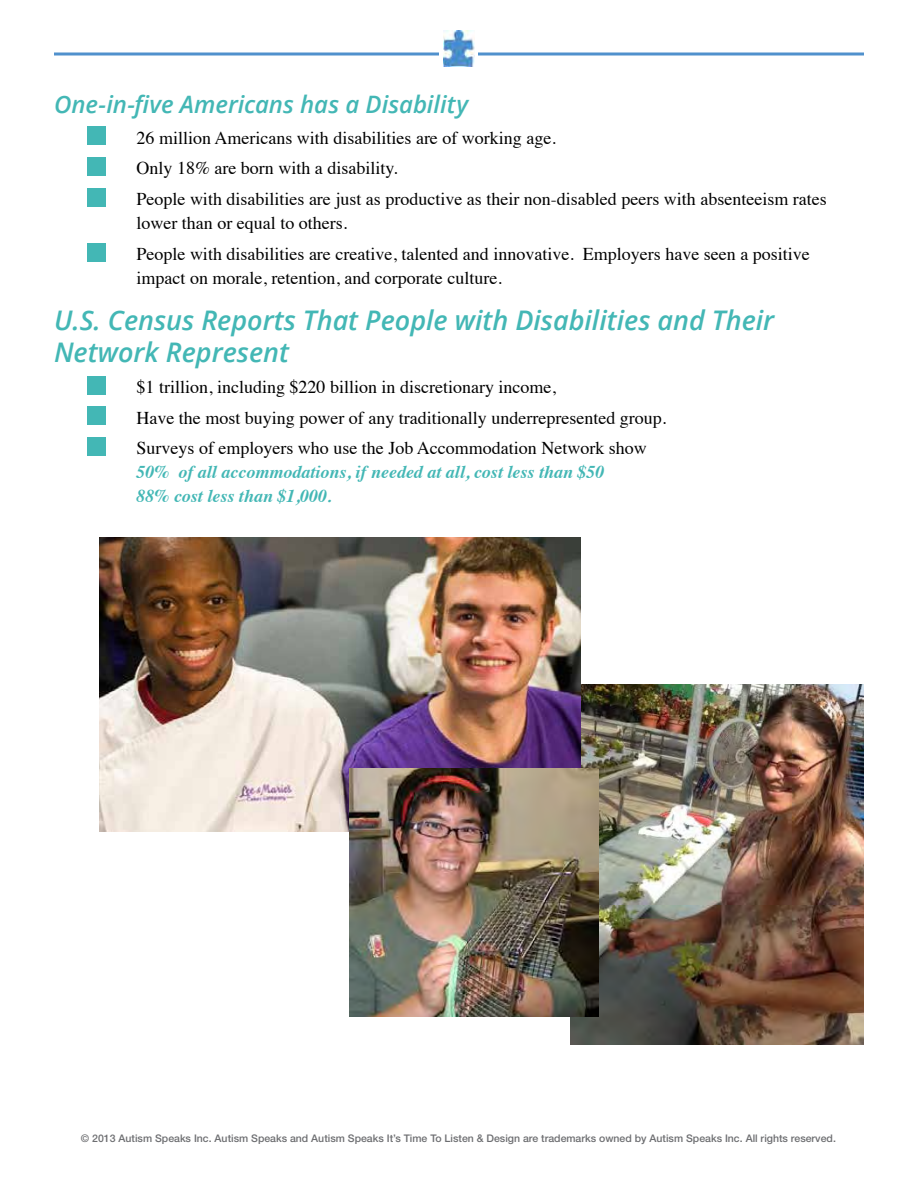
<style>
.page{position:relative;width:918px;height:1188px;background:#fff}
.page>*{position:absolute;margin:0;border:0;box-sizing:border-box;transform-origin:0 0}
.t1{font:italic 600 27px/32.4px "Open Sans";color:#43b7b5}
.t2{font:italic 600 24px "Open Sans";letter-spacing:-.005em;color:#43b7b5}
.t3{font:18px/30.8px "Times";color:#000}
.t4{font:italic 700 18px/24px "Times";color:#43b7b5}
.t5{font:500 10.5px "Helvetica Neue";color:#6d6e71}
</style>
<div class="page">
<svg style="left:54px;top:52px;width:810px;height:4px;background:#7bacd9"></svg>
<div style="left:439px;top:25px;width:39px;height:47px;background:#fff"></div>
<img style="left:444px;top:30px;width:30px;height:36px">
<div style="left:88px;top:127px;width:18px;height:18px;background:#43b7b5"></div>
<div style="left:88px;top:157px;width:18px;height:19px;background:#43b7b5"></div>
<div style="left:88px;top:188px;width:18px;height:19px;background:#43b7b5"></div>
<div style="left:88px;top:243px;width:18px;height:18px;background:#43b7b5"></div>
<div style="left:88px;top:376px;width:18px;height:18px;background:#43b7b5"></div>
<div style="left:88px;top:407px;width:18px;height:18px;background:#43b7b5"></div>
<div style="left:88px;top:437px;width:18px;height:19px;background:#43b7b5"></div>
<img style="left:571px;top:685px;width:293px;height:360px">
<img style="left:99px;top:538px;width:481px;height:293px">
<img style="left:350px;top:769px;width:249px;height:248px">
<h2 class="t2" style="left:54px;top:88px;width:416px">One-in-five Americans has a Disability</h2>
<p class="t3" style="left:137px;top:121px;width:692px">26 million Americans with disabilities are of working age.<br>Only 18% are born with a disability.<br>People with disabilities are just as productive as their non-disabled peers with absenteeism rates</p>
<p class="t3" style="left:137px;top:206px;width:675px">lower than or equal to others.<br>People with disabilities are creative, talented and innovative. Employers have seen a positive</p>
<p class="t3" style="left:137px;top:261px;width:367px">impact on morale, retention, and corporate culture.</p>
<h1 class="t1" style="left:54px;top:303px;width:722px">U.S. Census Reports That People with Disabilities and Their<br>Network Represent</h1>
<p class="t3" style="left:137px;top:370px;width:531px">$1 trillion, including $220 billion in discretionary income,<br>Have the most buying power of any traditionally underrepresented group.<br>Surveys of employers who use the Job Accommodation Network show</p>
<p class="t4" style="left:137px;top:459px;width:470px">50% of all accommodations, if needed at all, cost less than $50<br>88% cost less than $1,000.</p>
<p class="t5" style="left:81px;top:1132px;width:756px">© 2013 Autism Speaks Inc. Autism Speaks and Autism Speaks It’s Time To Listen &amp; Design are trademarks owned by Autism Speaks Inc. All rights reserved.</p>
</div>
